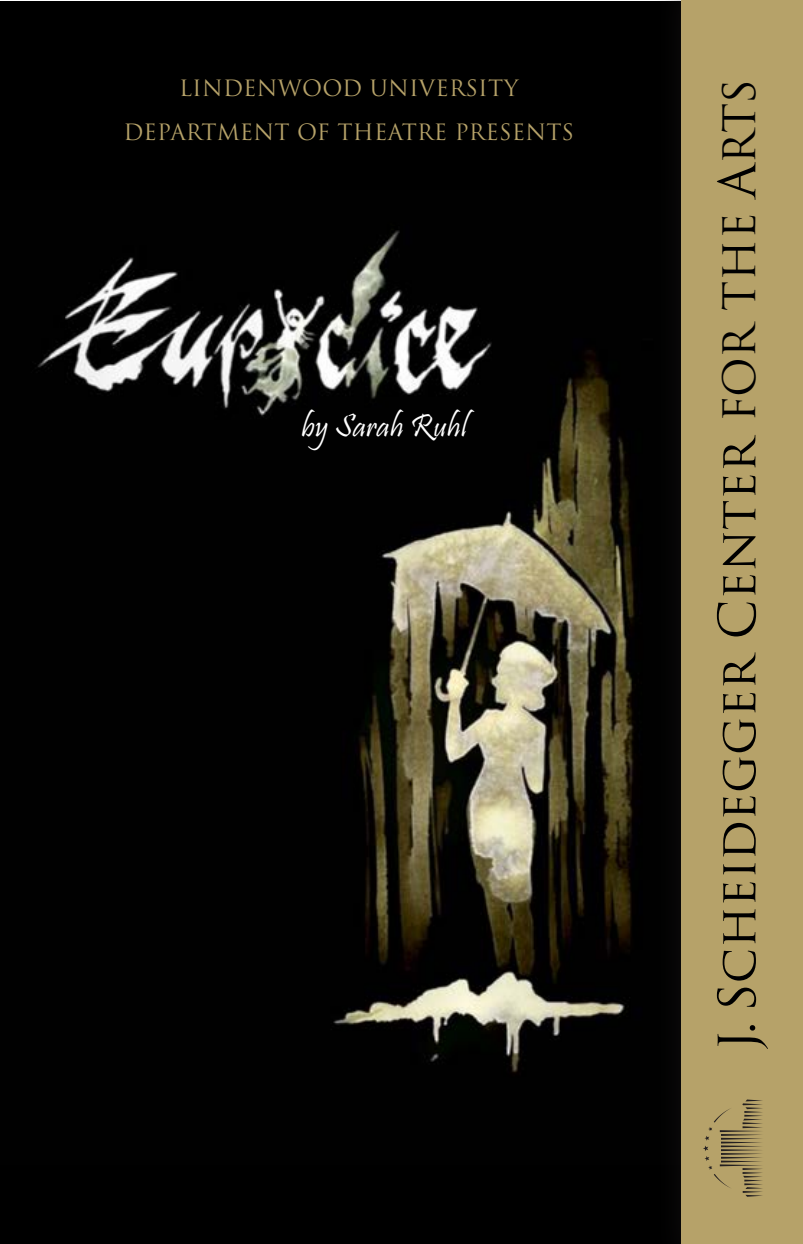
<style>
.page{position:relative;width:803px;height:1244px;background:#fff}
.page>*{position:absolute;margin:0;border:0;box-sizing:border-box;transform-origin:0 0}
.t1{font:50px "Trajan Pro";color:#000}
.t2{font:32.6px "Pristina";letter-spacing:.01em;color:#fff}
.t3{font:22px/44px "Trajan Pro";letter-spacing:.01em;color:#b6a269;text-align:center}
.s1{font-size:43.4px}
</style>
<div class="page">
<div style="left:0;top:1164px;width:532px;height:80px;background:#000"></div>
<img style="left:0;top:189px;width:651px;height:975px">
<div style="left:0;top:2px;width:651px;height:187px;background:#000"></div>
<div style="left:651px;top:0;width:152px;height:1244px;background:#030202"></div>
<div style="left:681px;top:0;width:122px;height:1244px;background:#b6a269"></div>
<div style="left:532px;top:938px;width:271px;height:306px;background:#fff;opacity:.25"></div>
<svg style="left:703px;top:1099px;width:60px;height:97px"></svg>
<p class="t3" style="left:123px;top:66px;width:452px">LINDENWOOD UNIVERSITY<br>DEPARTMENT OF THEATRE PRESENTS</p>
<h2 class="t2" style="left:301px;top:408px;width:167px">by Sarah Ruhl</h2>
<h1 class="t1" style="left:705px;top:1050px;width:973px;rotate:-90deg">J. Scheidegger Center <span class="s1">FOR THE</span> A<span class="s1">RTS</span></h1>
</div>
